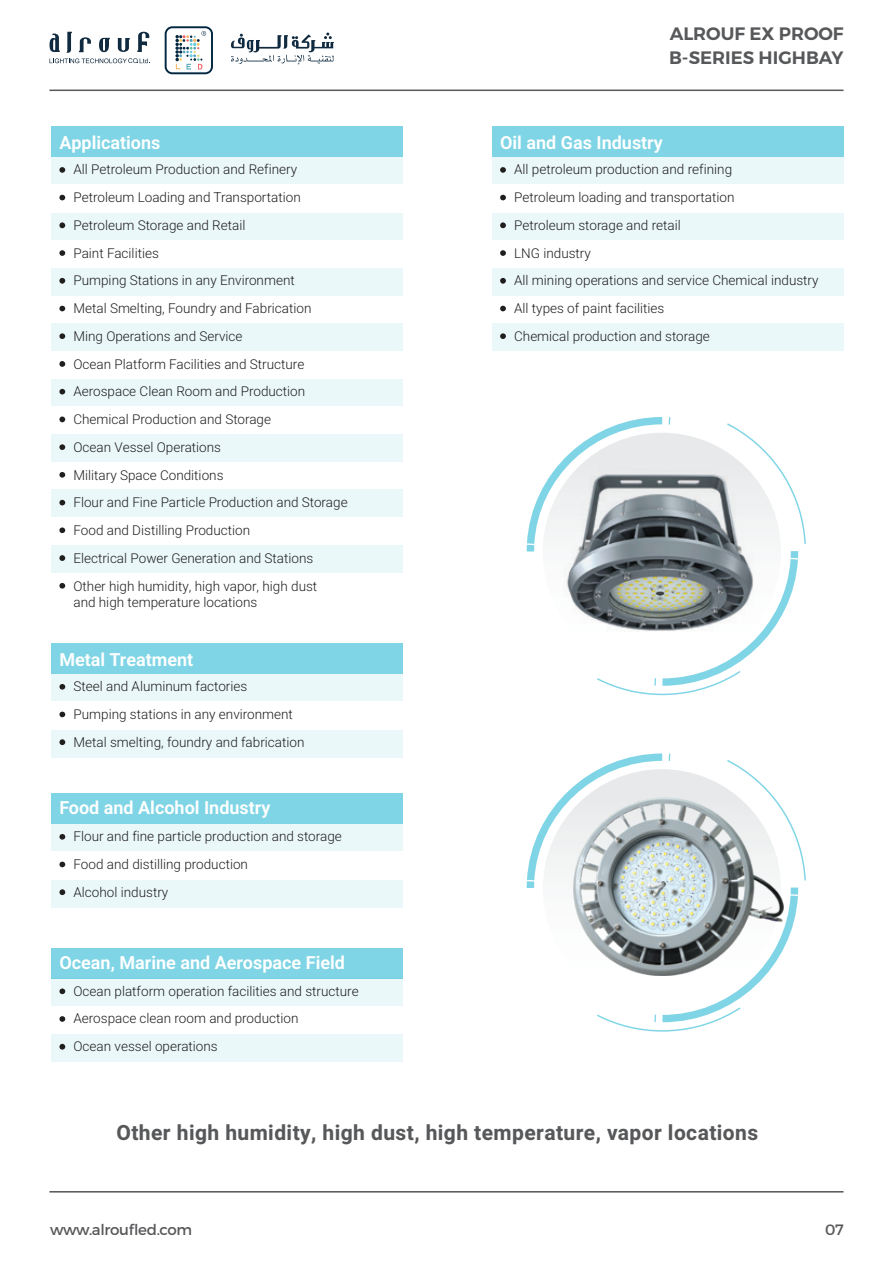
<style>
.page{position:relative;width:893px;height:1263px;background:#fff}
.page>*{position:absolute;margin:0;border:0;box-sizing:border-box;transform-origin:0 0}
.t1{font:700 21px "Heebo";letter-spacing:.02em;color:#57585a}
.t2{font:600 18px "Heebo";color:#fff}
.t3{font:600 18px/24px "Montserrat";color:#57585a}
.t4{font:15px "Montserrat";letter-spacing:-.02em;color:#57585a}
.t5{font:300 13.5px/27.8px "Heebo";color:#211e1e}
</style>
<div class="page">
<hr style="left:49px;top:1191px;width:794px;height:1px;background:#57585a">
<svg style="left:165px;top:26px;width:48px;height:48px"></svg>
<svg style="left:231px;top:33px;width:103px;height:32px"></svg>
<svg style="left:50px;top:32px;width:100px;height:32px"></svg>
<hr style="left:49px;top:90px;width:794px;height:1px;background:#57585a">
<div style="left:492px;top:126px;width:351px;height:31px;background:#7fd5e5"></div>
<div style="left:492px;top:157px;width:351px;height:28px;background:#eaf8fa"></div>
<div style="left:492px;top:213px;width:351px;height:28px;background:#eaf8fa"></div>
<div style="left:492px;top:268px;width:351px;height:28px;background:#eaf8fa"></div>
<div style="left:492px;top:324px;width:351px;height:27px;background:#eaf8fa"></div>
<svg style="left:500px;top:167px;width:6px;height:6px"></svg>
<svg style="left:500px;top:195px;width:6px;height:5px"></svg>
<svg style="left:500px;top:222px;width:6px;height:6px"></svg>
<svg style="left:500px;top:250px;width:6px;height:6px"></svg>
<svg style="left:500px;top:278px;width:6px;height:6px"></svg>
<svg style="left:500px;top:306px;width:6px;height:5px"></svg>
<svg style="left:500px;top:333px;width:6px;height:6px"></svg>
<div style="left:51px;top:126px;width:351px;height:31px;background:#7fd5e5"></div>
<div style="left:51px;top:157px;width:351px;height:28px;background:#eaf8fa"></div>
<div style="left:51px;top:213px;width:352px;height:28px;background:#eaf8fa"></div>
<div style="left:51px;top:268px;width:351px;height:28px;background:#eaf8fa"></div>
<div style="left:51px;top:324px;width:351px;height:27px;background:#eaf8fa"></div>
<div style="left:51px;top:379px;width:351px;height:27px;background:#eaf8fa"></div>
<div style="left:51px;top:434px;width:352px;height:28px;background:#eaf8fa"></div>
<div style="left:51px;top:489px;width:351px;height:28px;background:#eaf8fa"></div>
<div style="left:51px;top:545px;width:351px;height:27px;background:#eaf8fa"></div>
<svg style="left:59px;top:167px;width:6px;height:6px"></svg>
<svg style="left:59px;top:195px;width:6px;height:5px"></svg>
<svg style="left:59px;top:222px;width:6px;height:6px"></svg>
<svg style="left:59px;top:250px;width:6px;height:6px"></svg>
<svg style="left:59px;top:278px;width:6px;height:6px"></svg>
<svg style="left:59px;top:306px;width:6px;height:5px"></svg>
<svg style="left:59px;top:333px;width:6px;height:6px"></svg>
<svg style="left:59px;top:361px;width:6px;height:6px"></svg>
<svg style="left:59px;top:389px;width:6px;height:5px"></svg>
<svg style="left:59px;top:416px;width:6px;height:6px"></svg>
<svg style="left:59px;top:444px;width:6px;height:6px"></svg>
<svg style="left:59px;top:472px;width:6px;height:6px"></svg>
<svg style="left:59px;top:500px;width:6px;height:5px"></svg>
<svg style="left:59px;top:527px;width:6px;height:6px"></svg>
<svg style="left:59px;top:555px;width:6px;height:6px"></svg>
<svg style="left:59px;top:583px;width:6px;height:6px"></svg>
<div style="left:51px;top:643px;width:352px;height:31px;background:#7fd5e5"></div>
<div style="left:51px;top:674px;width:352px;height:27px;background:#eaf8fa"></div>
<div style="left:51px;top:730px;width:352px;height:27px;background:#eaf8fa"></div>
<svg style="left:59px;top:684px;width:6px;height:6px"></svg>
<svg style="left:59px;top:712px;width:6px;height:5px"></svg>
<svg style="left:59px;top:739px;width:6px;height:6px"></svg>
<div style="left:51px;top:793px;width:352px;height:31px;background:#7fd5e5"></div>
<div style="left:51px;top:824px;width:352px;height:27px;background:#eaf8fa"></div>
<div style="left:51px;top:880px;width:352px;height:27px;background:#eaf8fa"></div>
<svg style="left:59px;top:834px;width:6px;height:6px"></svg>
<svg style="left:59px;top:862px;width:6px;height:5px"></svg>
<svg style="left:59px;top:889px;width:6px;height:6px"></svg>
<div style="left:51px;top:948px;width:352px;height:30px;background:#7fd5e5"></div>
<div style="left:51px;top:978px;width:352px;height:28px;background:#eaf8fa"></div>
<div style="left:51px;top:1034px;width:352px;height:28px;background:#eaf8fa"></div>
<svg style="left:59px;top:988px;width:6px;height:6px"></svg>
<svg style="left:59px;top:1016px;width:6px;height:6px"></svg>
<svg style="left:59px;top:1044px;width:6px;height:5px"></svg>
<svg style="left:527px;top:417px;width:144px;height:135px"></svg>
<svg style="left:590px;top:423px;width:216px;height:272px"></svg>
<img style="left:543px;top:441px;width:238px;height:229px">
<svg style="left:527px;top:753px;width:144px;height:135px"></svg>
<svg style="left:590px;top:760px;width:216px;height:272px"></svg>
<svg style="left:543px;top:769px;width:238px;height:238px"></svg>
<img style="left:573px;top:797px;width:210px;height:179px">
<h2 class="t2" style="left:59px;top:130px;width:103px">Applications</h2>
<p class="t5" style="left:73px;top:156px;width:276px">All Petroleum Production and Refinery Petroleum Loading and Transportation Petroleum Storage and Retail<br>Paint Facilities<br>Pumping Stations in any Environment<br>Metal Smelting, Foundry and Fabrication<br>Ming Operations and Service<br>Ocean Platform Facilities and Structure Aerospace Clean Room and Production Chemical Production and Storage<br>Ocean Vessel Operations<br>Military Space Conditions<br>Flour and Fine Particle Production and Storage Food and Distilling Production<br>Electrical Power Generation and Stations Other high humidity, high vapor, high dust</p>
<p class="t5" style="left:73px;top:588px;width:185px">and high temperature locations</p>
<h2 class="t2" style="left:59px;top:647px;width:135px">Metal Treatment</h2>
<p class="t5" style="left:73px;top:672px;width:232px">Steel and Aluminum factories<br>Pumping stations in any environment<br>Metal smelting, foundry and fabrication</p>
<h2 class="t2" style="left:59px;top:795px;width:212px">Food and Alcohol Industry</h2>
<p class="t5" style="left:73px;top:822px;width:270px">Flour and fine particle production and storage<br>Food and distilling production<br>Alcohol industry</p>
<h2 class="t2" style="left:59px;top:950px;width:287px">Ocean, Marine and Aerospace Field</h2>
<p class="t5" style="left:73px;top:977px;width:287px">Ocean platform operation facilities and structure<br>Aerospace clean room and production<br>Ocean vessel operations</p>
<h2 class="t3" style="left:669px;top:22px;width:176px">ALROUF EX PROOF<br>B-SERIES HIGHBAY</h2>
<h2 class="t2" style="left:500px;top:130px;width:164px">Oil and Gas Industry</h2>
<p class="t5" style="left:514px;top:156px;width:306px">All petroleum production and refining<br>Petroleum loading and transportation<br>Petroleum storage and retail<br>LNG industry<br>All mining operations and service Chemical industry All types of paint facilities<br>Chemical production and storage</p>
<h1 class="t1" style="left:117px;top:1118px;width:643px">Other high humidity, high dust, high temperature, vapor locations</h1>
<p class="t4" style="left:50px;top:1220px;width:144px">www.alroufled.com</p>
<p class="t4" style="left:825px;top:1220px;width:20px">07</p>
</div>
